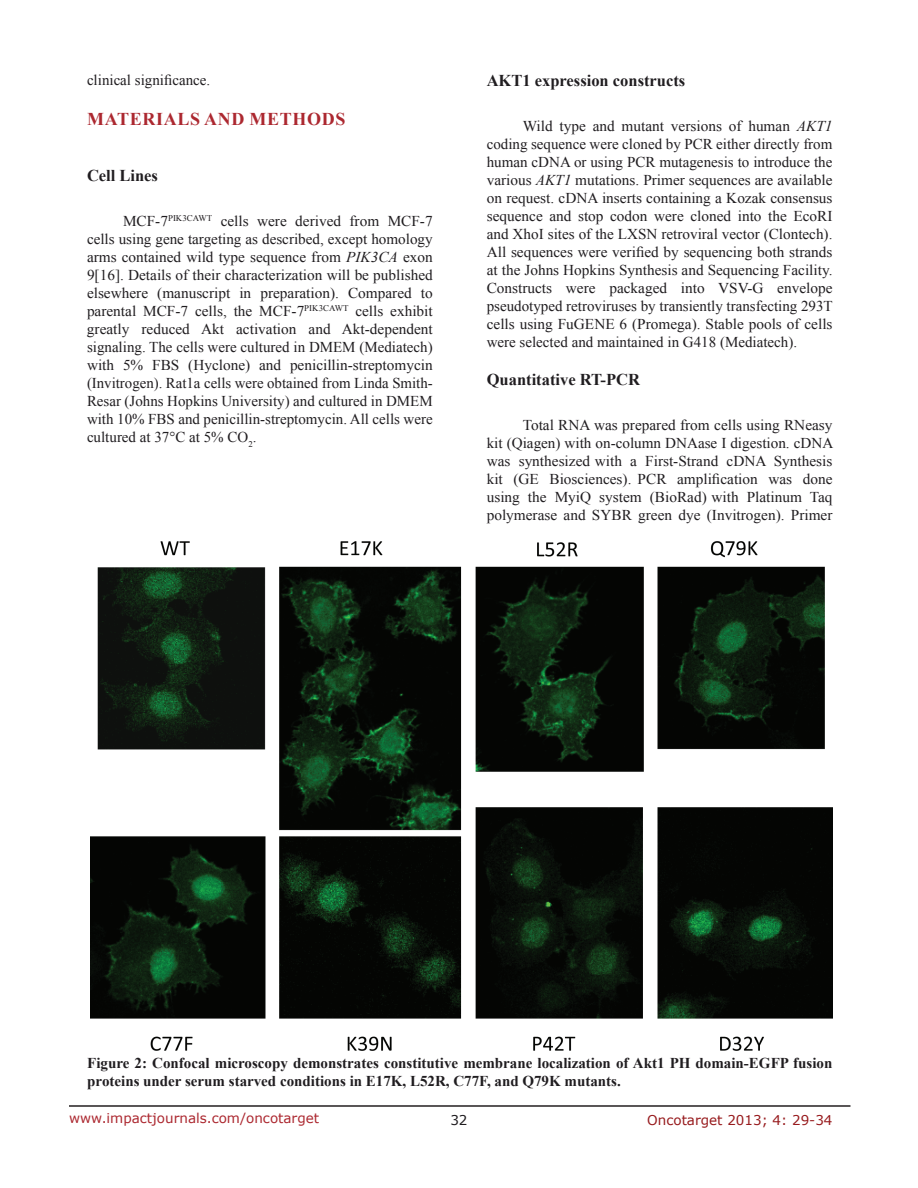
<style>
.page{position:relative;width:918px;height:1188px;background:#fff}
.page>*{position:absolute;margin:0;border:0;box-sizing:border-box;transform-origin:0 0}
.t1{font:700 18px "Times New Roman";letter-spacing:.035em;color:#ac2830}
.t2{font:700 16.5px "Times New Roman";color:#201d20}
.t3{font:15px/18px "Times New Roman";color:#201d20;text-align:justify}
.t4{font:700 15px/18px "Times New Roman";color:#201d20}
.t5{font:13.5px "Verdana";color:#ac2830}
.t6{font:13.5px "Verdana";color:#971a1d}
.t7{font:13.5px "Verdana";color:#201d20}
.s1{font-style:italic}
</style>
<div class="page">
<hr style="left:69px;top:1105px;width:781px;height:2px;background:#231f20">
<img style="left:90px;top:542px;width:742px;height:509px">
<p class="t3" style="left:87px;top:71px;width:125px">clinical significance.</p>
<p class="t1" style="left:87px;top:106px;width:260px">Materials and Methods</p>
<p class="t2" style="left:87px;top:163px;width:73px">Cell Lines</p>
<p class="t3" style="left:87px;top:211px;width:347px;text-indent:36px">MCF-7<sup>PIK3CAWT</sup> cells were derived from MCF-7 cells using gene targeting as described, except homology arms contained wild type sequence from <span class="s1">PIK3CA</span> exon 9[16]. Details of their characterization will be published elsewhere (manuscript in preparation). Compared to parental MCF-7 cells, the MCF-7<sup>PIK3CAWT</sup> cells exhibit greatly reduced Akt activation and Akt-dependent signaling. The cells were cultured in DMEM (Mediatech) with 5% FBS (Hyclone) and penicillin-streptomycin (Invitrogen). Rat1a cells were obtained from Linda Smith-Resar (Johns Hopkins University) and cultured in DMEM with 10% FBS and penicillin-streptomycin. All cells were cultured at 37°C at 5% CO<sub>2</sub>.</p>
<p class="t2" style="left:487px;top:69px;width:200px">AKT1 expression constructs</p>
<p class="t3" style="left:487px;top:117px;width:348px;text-indent:36px">Wild type and mutant versions of human <span class="s1">AKT1 </span>coding sequence were cloned by PCR either directly from human cDNA or using PCR mutagenesis to introduce the various <span class="s1">AKT1</span> mutations. Primer sequences are available on request. cDNA inserts containing a Kozak consensus sequence and stop codon were cloned into the EcoRI and XhoI sites of the LXSN retroviral vector (Clontech).<br>All sequences were verified by sequencing both strands at the Johns Hopkins Synthesis and Sequencing Facility.<br>Constructs were packaged into VSV-G envelope pseudotyped retroviruses by transiently transfecting 293T cells using FuGENE 6 (Promega). Stable pools of cells were selected and maintained in G418 (Mediatech).</p>
<p class="t2" style="left:487px;top:368px;width:143px">Quantitative RT-PCR</p>
<p class="t3" style="left:487px;top:415px;width:348px;text-indent:36px">Total RNA was prepared from cells using RNeasy kit (Qiagen) with on-column DNAase I digestion. cDNA was synthesized with a First-Strand cDNA Synthesis kit (GE Biosciences). PCR amplification was done using the MyiQ system (BioRad) with Platinum Taq polymerase and SYBR green dye (Invitrogen). Primer</p>
<p class="t4" style="left:87px;top:1054px;width:747px">Figure 2: Confocal microscopy demonstrates constitutive membrane localization of Akt1 PH domain-EGFP fusion proteins under serum starved conditions in E17K, L52R, C77F, and Q79K mutants.</p>
<p class="t5" style="left:69px;top:1109px;width:252px">www.impactjournals.com/oncotarget</p>
<p class="t7" style="left:450px;top:1111px;width:19px">32</p>
<p class="t6" style="left:647px;top:1111px;width:187px">Oncotarget 2013; 4: 29-34</p>
</div>
